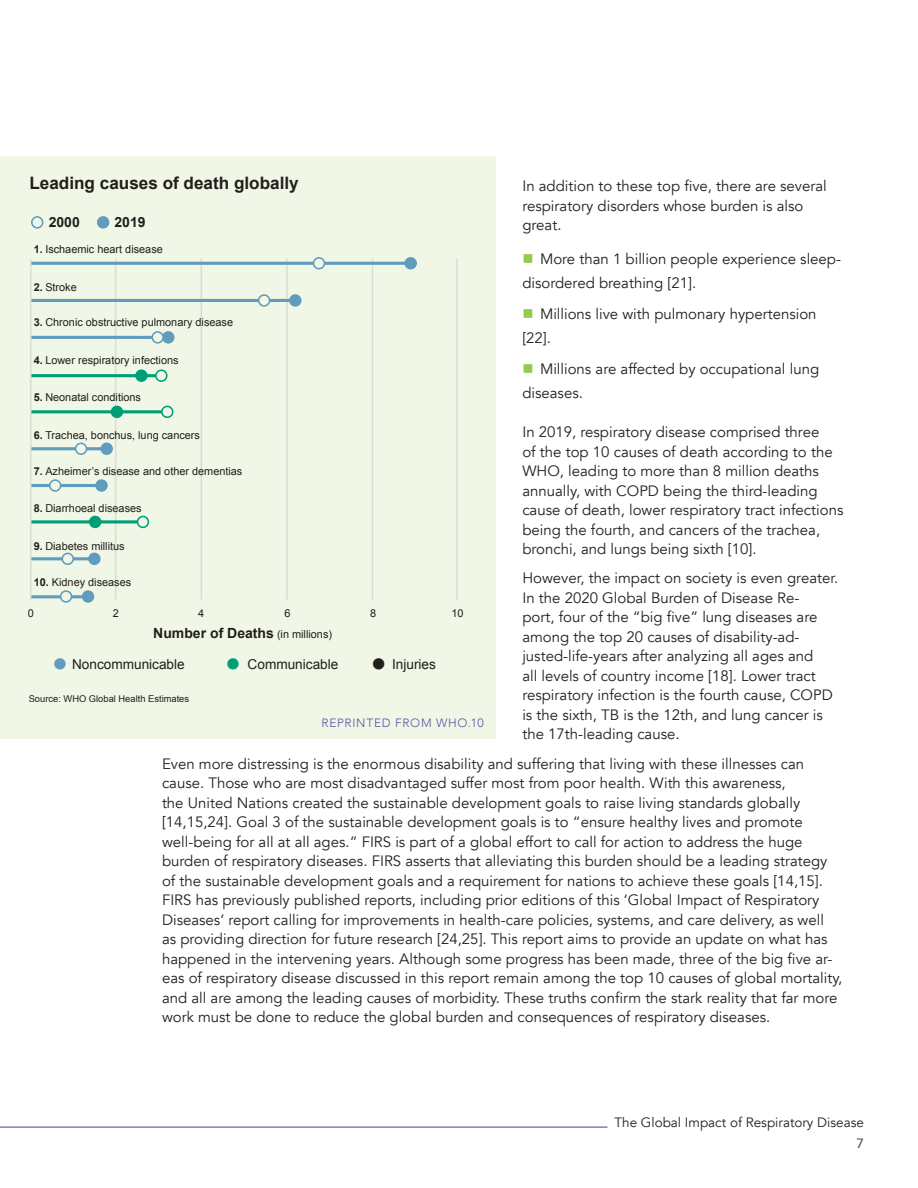
<style>
.page{position:relative;width:918px;height:1188px;background:#fff}
.page>*{position:absolute;margin:0;border:0;box-sizing:border-box;transform-origin:0 0}
.t1{font:700 17.1px "Arial";color:#231f20}
.t2{font:15px/19.5px "Avenir";color:#231f20}
.t3{font:700 13.95px "Arial";color:#231f20}
.t4{font:13.65px "Arial";color:#231f20}
.t5{font:13.5px "Avenir";color:#231f20}
.t6{font:500 13.5px "Avenir";color:#525759}
.t7{font:300 12px "Avenir";letter-spacing:.06em;color:#5855a4}
.t8{font:10.95px "Arial";color:#231f20}
.t9{font:9.3px "Arial";color:#231f20}
.s1{font-weight:700}
.s2{font-weight:400;font-size:10.95px}
.s3{color:#66a2d2}
.s4{color:#00a485}
</style>
<div class="page">
<hr style="left:0;top:1127px;width:608px;height:1px;background:#5855a4">
<div style="left:0;top:156px;width:495px;height:582px;background:#f1f7e6"></div>
<hr style="left:456px;top:259px;width:2px;height:341px;background:#e6e7e9">
<hr style="left:372px;top:259px;width:1px;height:341px;background:#e6e7e9">
<hr style="left:286px;top:259px;width:2px;height:341px;background:#e6e7e9">
<hr style="left:201px;top:259px;width:1px;height:341px;background:#e6e7e9">
<hr style="left:115px;top:259px;width:1px;height:341px;background:#e6e7e9">
<hr style="left:30px;top:259px;width:2px;height:341px;background:#e6e7e9">
<hr style="left:31px;top:262px;width:386px;height:3px;background:#66a2d2">
<hr style="left:31px;top:299px;width:263px;height:3px;background:#66a2d2">
<hr style="left:31px;top:336px;width:136px;height:3px;background:#66a2d2">
<hr style="left:31px;top:374px;width:130px;height:3px;background:#00a485">
<hr style="left:31px;top:410px;width:138px;height:3px;background:#00a485">
<hr style="left:31px;top:447px;width:79px;height:3px;background:#66a2d2">
<hr style="left:31px;top:484px;width:72px;height:3px;background:#66a2d2">
<hr style="left:31px;top:520px;width:117px;height:3px;background:#00a485">
<hr style="left:31px;top:557px;width:66px;height:3px;background:#66a2d2">
<hr style="left:31px;top:595px;width:57px;height:3px;background:#66a2d2">
<svg style="left:404px;top:257px;width:13px;height:12px"></svg>
<svg style="left:313px;top:257px;width:12px;height:12px"></svg>
<svg style="left:289px;top:294px;width:13px;height:13px"></svg>
<svg style="left:258px;top:294px;width:12px;height:13px"></svg>
<svg style="left:162px;top:331px;width:13px;height:13px"></svg>
<svg style="left:151px;top:331px;width:13px;height:13px"></svg>
<svg style="left:135px;top:369px;width:13px;height:13px"></svg>
<svg style="left:155px;top:369px;width:13px;height:13px"></svg>
<div style="left:111px;top:406px;width:12px;height:12px;background:#009e77;border-radius:50%"></div>
<svg style="left:161px;top:406px;width:12px;height:12px"></svg>
<svg style="left:100px;top:443px;width:13px;height:12px"></svg>
<svg style="left:75px;top:443px;width:12px;height:12px"></svg>
<svg style="left:95px;top:479px;width:13px;height:13px"></svg>
<svg style="left:49px;top:479px;width:12px;height:13px"></svg>
<svg style="left:88px;top:553px;width:13px;height:12px"></svg>
<svg style="left:62px;top:553px;width:12px;height:12px"></svg>
<svg style="left:82px;top:590px;width:12px;height:13px"></svg>
<svg style="left:60px;top:590px;width:12px;height:13px"></svg>
<div style="left:89px;top:516px;width:12px;height:12px;background:#009e77;border-radius:50%"></div>
<svg style="left:137px;top:516px;width:12px;height:12px"></svg>
<svg style="left:97px;top:216px;width:12px;height:13px"></svg>
<svg style="left:31px;top:216px;width:12px;height:13px"></svg>
<p class="t1" style="left:29px;top:172px;width:271px">Leading causes of death globally</p>
<p class="t2" style="left:522px;top:177px;width:306px">In addition to these top five, there are several respiratory disorders whose burden is also great.</p>
<p class="t2" style="left:522px;top:247px;width:320px;line-height:24px;text-indent:18px">More than 1 billion people experience sleep&shy;disordered breathing [21].</p>
<p class="t2" style="left:522px;top:302px;width:296px;line-height:24px;text-indent:18px">Millions live with pulmonary hypertension [22].</p>
<p class="t2" style="left:522px;top:357px;width:298px;line-height:24px;text-indent:18px">Millions are affected by occupational lung diseases.</p>
<p class="t2" style="left:522px;top:423px;width:323px">In 2019, respiratory disease comprised three<br>of the top 10 causes of death according to the WHO, leading to more than 8 million deaths annually, with COPD being the third-leading cause of death, lower respiratory tract infections being the fourth, and cancers of the trachea, bronchi, and lungs being sixth [10].</p>
<p class="t2" style="left:522px;top:569px;width:317px">However, the impact on society is even greater.<br>In the 2020 Global Burden of Disease Re-<br>port, four of the “big five” lung diseases are among the top 20 causes of disability-ad&shy;justed-life-years after analyzing all ages and<br>all levels of country income [18]. Lower tract respiratory infection is the fourth cause, COPD is the sixth, TB is the 12th, and lung cancer is the 17th-leading cause.</p>
<p class="t2" style="left:162px;top:754px;width:682px">Even more distressing is the enormous disability and suffering that living with these illnesses can cause. Those who are most disadvantaged suffer most from poor health. With this awareness,<br>the United Nations created the sustainable development goals to raise living standards globally [14,15,24]. Goal 3 of the sustainable development goals is to “ensure healthy lives and promote well-being for all at all ages.” FIRS is part of a global effort to call for action to address the huge burden of respiratory diseases. FIRS asserts that alleviating this burden should be a leading strategy of the sustainable development goals and a requirement for nations to achieve these goals [14,15].<br>FIRS has previously published reports, including prior editions of this ‘Global Impact of Respiratory Diseases’ report calling for improvements in health-care policies, systems, and care delivery, as well<br>as providing direction for future research [24,25]. This report aims to provide an update on what has happened in the intervening years. Although some progress has been made, three of the big five ar&shy;eas of respiratory disease discussed in this report remain among the top 10 causes of global mortality, and all are among the leading causes of morbidity. These truths confirm the stark reality that far more work must be done to reduce the global burden and consequences of respiratory diseases.</p>
<p class="t3" style="left:49px;top:212px;width:33px">2000</p>
<p class="t3" style="left:114px;top:212px;width:33px">2019</p>
<p class="t8" style="left:34px;top:242px;width:131px"><span class="s1">1.</span> Ischaemic heart disease</p>
<p class="t8" style="left:34px;top:280px;width:45px"><span class="s1">2.</span> Stroke</p>
<p class="t8" style="left:34px;top:315px;width:201px"><span class="s1">3.</span> Chronic obstructive pulmonary disease</p>
<p class="t8" style="left:34px;top:353px;width:146px"><span class="s1">4.</span> Lower respiratory infections</p>
<p class="t8" style="left:34px;top:390px;width:109px"><span class="s1">5.</span> Neonatal conditions</p>
<p class="t8" style="left:34px;top:428px;width:168px"><span class="s1">6.</span> Trachea, bonchus, lung cancers</p>
<p class="t8" style="left:34px;top:464px;width:210px"><span class="s1">7.</span> Azheimer’s disease and other dementias</p>
<p class="t8" style="left:34px;top:501px;width:109px"><span class="s1">8.</span> Diarrhoeal diseases</p>
<p class="t8" style="left:34px;top:538px;width:92px"><span class="s1">9.</span> Diabetes millitus</p>
<p class="t8" style="left:34px;top:575px;width:99px"><span class="s1">10.</span> Kidney diseases</p>
<p class="t8" style="left:28px;top:606px;width:8px">0</p>
<p class="t8" style="left:113px;top:606px;width:8px">2</p>
<p class="t8" style="left:198px;top:606px;width:8px">4</p>
<p class="t8" style="left:285px;top:606px;width:8px">6</p>
<p class="t8" style="left:370px;top:606px;width:8px">8</p>
<p class="t8" style="left:451px;top:606px;width:14px">10</p>
<p class="t3" style="left:153px;top:624px;width:180px">Number of Deaths <span class="s2">(in millions)</span></p>
<p class="t4" style="left:53px;top:656px;width:134px"><span class="s3">●</span> Noncommunicable</p>
<p class="t4" style="left:226px;top:656px;width:114px"><span class="s4">●</span> Communicable</p>
<p class="t4" style="left:372px;top:656px;width:66px">● Injuries</p>
<p class="t9" style="left:29px;top:692px;width:162px">Source: WHO Global Health Estimates</p>
<p class="t7" style="left:322px;top:716px;width:164px">REPRINTED FROM WHO.10</p>
<p class="t5" style="left:614px;top:1114px;width:251px">The Global Impact of Respiratory Disease</p>
<p class="t6" style="left:856px;top:1132px;width:9px">7</p>
</div>
